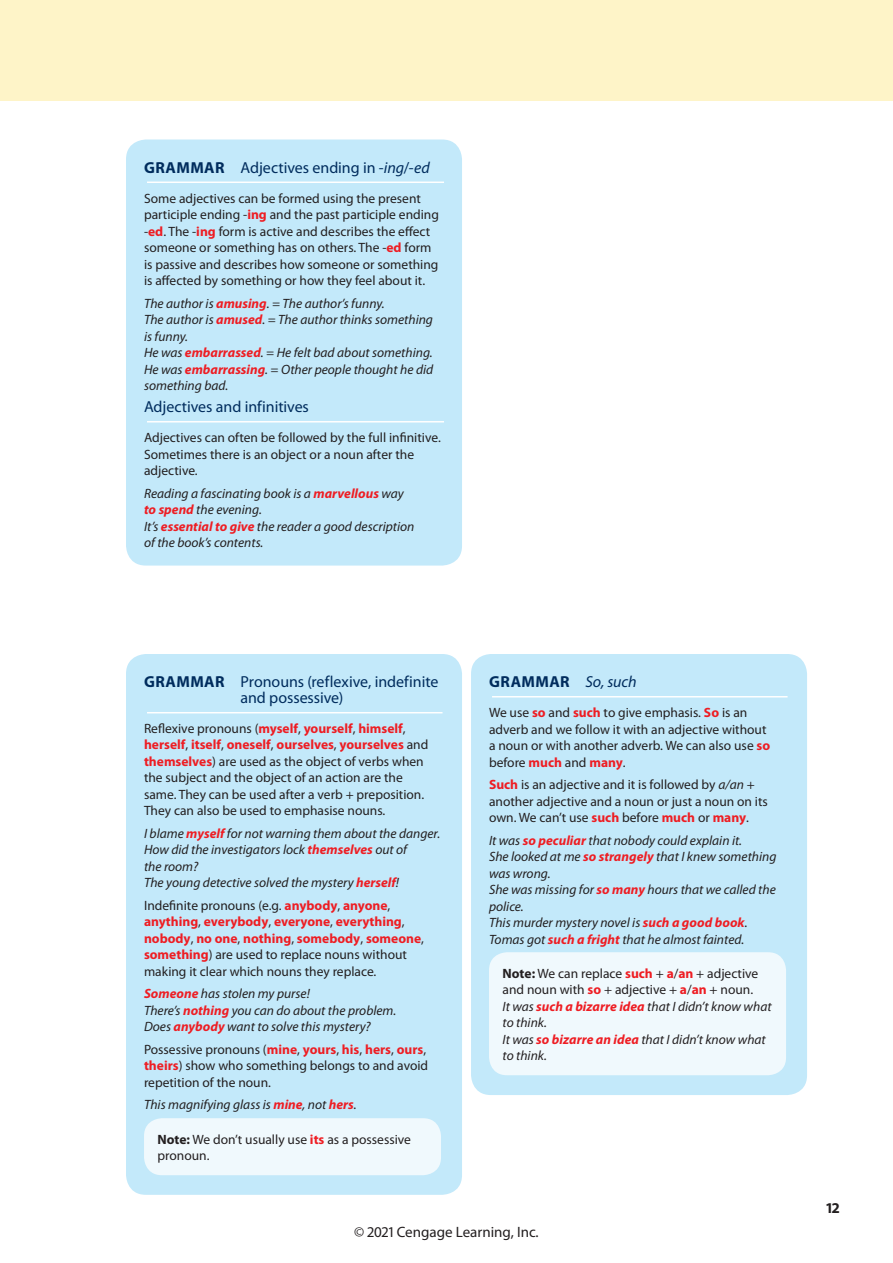
<style>
.page{position:relative;width:893px;height:1263px;background:#fff}
.page>*{position:absolute;margin:0;border:0;box-sizing:border-box;transform-origin:0 0}
.t1{font:15.9px/15.9px "Myriad Pro";letter-spacing:-.005em;color:#002c5d;text-align:center}
.t2{font:700 15.9px "Myriad Pro";letter-spacing:.025em;color:#002c5d}
.t3{font:15px "Myriad Pro";color:#231f20}
.t4{font:700 15px "Myriad Pro";color:#231f20}
.t5{font:13.5px/16.5px "Myriad Pro";color:#231f20}
.t6{font:italic 13.5px/16.5px "Myriad Pro";color:#231f20}
.s1{font-weight:700}
.s2{font-style:italic}
.s3{font-weight:700;color:#ee1d23}
.s4{font-weight:400;font-style:italic}
.s5{font-weight:700;font-style:normal}
.s6{font-style:normal}
.s7{font-weight:700;font-style:normal;color:#ee1d23}
</style>
<div class="page">
<div style="left:126px;top:140px;width:336px;height:426px;background:#c3e9fa;border-radius:20px"></div>
<hr style="left:147px;top:182px;width:297px;height:1px;background:#fff">
<hr style="left:147px;top:421px;width:297px;height:1px;background:#fff">
<div style="left:126px;top:654px;width:336px;height:541px;background:#c3e9fa;border-radius:20px"></div>
<hr style="left:147px;top:712px;width:295px;height:1px;background:#fff">
<div style="left:144px;top:1118px;width:297px;height:57px;background:#f0f9fd;border-radius:18px"></div>
<div style="left:471px;top:654px;width:336px;height:441px;background:#c3e9fa;border-radius:20px"></div>
<hr style="left:492px;top:696px;width:296px;height:1px;background:#fff">
<div style="left:489px;top:952px;width:297px;height:123px;background:#f0f9fd;border-radius:18px"></div>
<div style="left:0;top:0;width:893px;height:100px;background:#fef4c8"></div>
<p class="t1" style="left:144px;top:160px;width:287px"><span class="s1">GRAMMAR</span> Adjectives ending in -<span class="s2">ing</span>/-<span class="s2">ed</span></p>
<p class="t5" style="left:144px;top:190px;width:296px">Some adjectives can be formed using the present participle ending -<span class="s3">ing</span> and the past participle ending -<span class="s3">ed</span>. The -<span class="s3">ing</span> form is active and describes the effect someone or something has on others. The -<span class="s3">ed</span> form is passive and describes how someone or something is affected by something or how they feel about it.</p>
<p class="t6" style="left:144px;top:295px;width:291px">The author is <span class="s3">amusing</span>. = The author’s funny.<br>The author is <span class="s3">amused</span>. = The author thinks something is funny.<br>He was <span class="s3">embarrassed</span>. = He felt bad about something.<br>He was <span class="s3">embarrassing</span>. = Other people thought he did something bad.</p>
<p class="t1" style="left:144px;top:399px;width:166px">Adjectives and infinitives</p>
<p class="t5" style="left:144px;top:429px;width:298px">Adjectives can often be followed by the full infinitive.<br>Sometimes there is an object or a noun after the adjective.</p>
<p class="t6" style="left:144px;top:485px;width:272px">Reading a fascinating book is a <span class="s3">marvellous</span> way <span class="s3">to spend</span> the evening.<br>It’s <span class="s3">essential to give</span> the reader a good description of the book’s contents.</p>
<p class="t1" style="left:144px;top:674px;width:296px"><span class="s1">GRAMMAR</span> Pronouns (reflexive, indefinite and possessive)</p>
<p class="t5" style="left:144px;top:720px;width:286px">Reflexive pronouns (<span class="s3">myself</span>, <span class="s3">yourself</span>, <span class="s3">himself</span>, <span class="s3">herself</span>, <span class="s3">itself</span>, <span class="s3">oneself</span>, <span class="s3">ourselves</span>, <span class="s3">yourselves</span> and <span class="s3">themselves</span>) are used as the object of verbs when the subject and the object of an action are the same. They can be used after a verb + preposition.<br>They can also be used to emphasise nouns.</p>
<p class="t6" style="left:144px;top:825px;width:298px">I blame <span class="s3">myself</span> for not warning them about the danger.<br>How did the investigators lock <span class="s3">themselves</span> out of<br>the room?<br>The young detective solved the mystery <span class="s3">herself</span>!</p>
<p class="t5" style="left:144px;top:897px;width:281px">Indefinite pronouns (e.g. <span class="s3">anybody</span>, <span class="s3">anyone</span>, <span class="s3">anything</span>, <span class="s3">everybody</span>, <span class="s3">everyone</span>, <span class="s3">everything</span>, <span class="s3">nobody</span>, <span class="s3">no one</span>, <span class="s3">nothing</span>, <span class="s3">somebody</span>, <span class="s3">someone</span>, <span class="s3">something</span>) are used to replace nouns without making it clear which nouns they replace.</p>
<p class="t6" style="left:144px;top:986px;width:254px"><span class="s3">Someone</span> has stolen my purse!<br>There’s <span class="s3">nothing</span> you can do about the problem.<br>Does <span class="s3">anybody</span> want to solve this mystery?</p>
<p class="t5" style="left:144px;top:1041px;width:286px">Possessive pronouns (<span class="s3">mine</span>, <span class="s3">yours</span>, <span class="s3">his</span>, <span class="s3">hers</span>, <span class="s3">ours</span>, <span class="s3">theirs</span>) show who something belongs to and avoid repetition of the noun.</p>
<p class="t6" style="left:144px;top:1097px;width:214px">This magnifying glass is <span class="s3">mine</span>, not <span class="s3">hers</span>.</p>
<p class="t5" style="left:158px;top:1131px;width:255px"><span class="s1">Note:</span> We don’t usually use <span class="s3">its</span> as a possessive pronoun.</p>
<p class="t2" style="left:489px;top:673px;width:149px">GRAMMAR <span class="s4">So, such</span></p>
<p class="t5" style="left:489px;top:704px;width:283px">We use <span class="s3">so</span> and <span class="s3">such</span> to give emphasis. <span class="s3">So</span> is an adverb and we follow it with an adjective without a noun or with another adverb. We can also use <span class="s3">so </span>before <span class="s3">much</span> and <span class="s3">many</span>.</p>
<p class="t5" style="left:489px;top:776px;width:280px"><span class="s3">Such</span> is an adjective and it is followed by <span class="s2">a/an</span> + another adjective and a noun or just a noun on its own. We can’t use <span class="s3">such</span> before <span class="s3">much</span> or <span class="s3">many</span>.</p>
<p class="t6" style="left:489px;top:832px;width:289px">It was <span class="s3">so peculiar</span> that nobody could explain it.<br>She looked at me <span class="s3">so strangely</span> that I knew something was wrong.<br>She was missing for <span class="s3">so many</span> hours that we called the police.<br>This murder mystery novel is <span class="s3">such a good book</span>.<br>Tomas got <span class="s3">such a fright</span> that he almost fainted.</p>
<p class="t6" style="left:502px;top:965px;width:271px"><span class="s5">Note:</span> <span class="s6">We can replace</span> <span class="s7">such</span> <span class="s6">+</span> <span class="s7">a</span><span class="s6">/</span><span class="s7">an</span> <span class="s6">+ adjective and noun with</span> <span class="s7">so</span> <span class="s6">+ adjective +</span> <span class="s7">a</span><span class="s6">/</span><span class="s7">an</span> <span class="s6">+ noun.<br></span>It was <span class="s3">such a bizarre idea</span> that I didn’t know what to think.<br>It was <span class="s3">so bizarre an idea</span> that I didn’t know what to think.</p>
<p class="t3" style="left:354px;top:1223px;width:186px">© 2021 Cengage Learning, Inc.</p>
<p class="t4" style="left:826px;top:1199px;width:15px">12</p>
</div>
